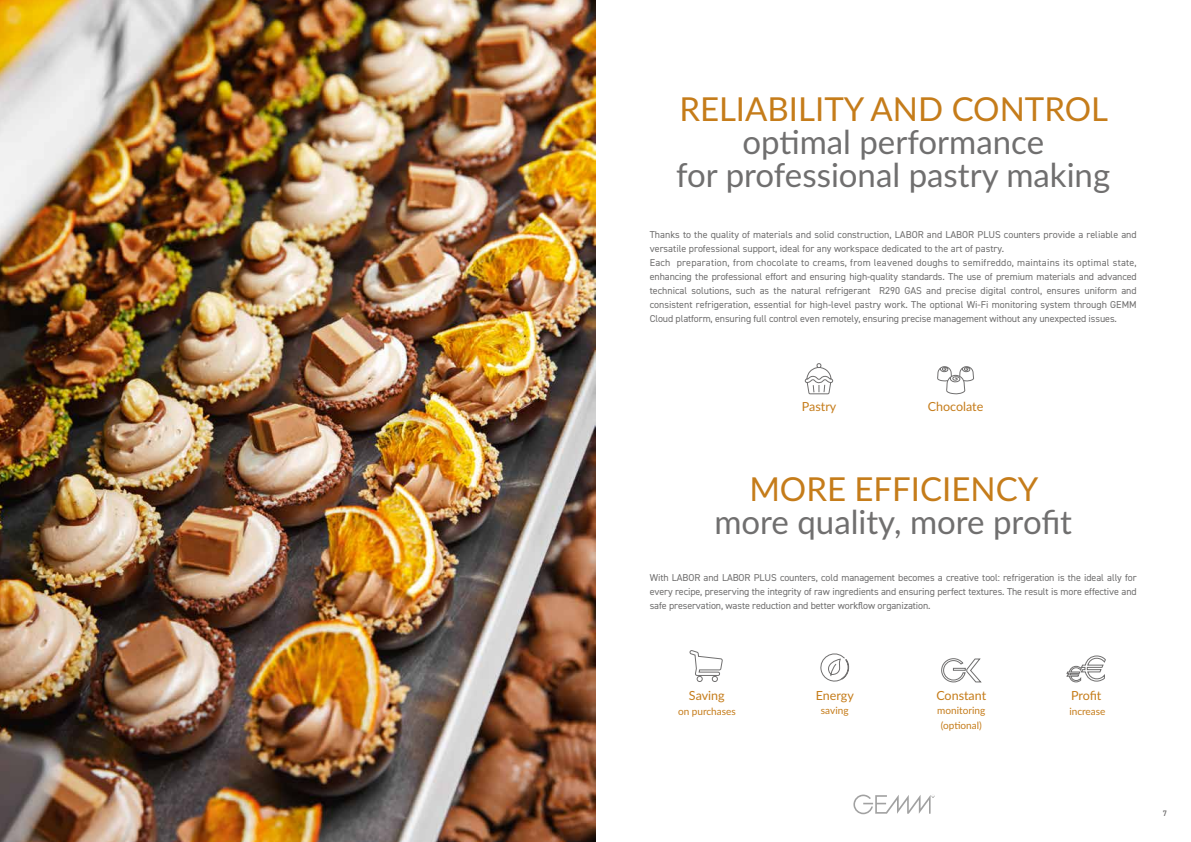
<style>
.page{position:relative;width:1191px;height:842px;background:#fff}
.page>*{position:absolute;margin:0;border:0;box-sizing:border-box;transform-origin:0 0}
.t1{font:33px/33px "Lato";color:#706f6f;text-align:center}
.t2{font:33px "Lato";color:#c57c1a}
.t3{font:12.5px "Lato";color:#c57c1a}
.t4{font:10px/14px "DIN2014";color:#706f6f}
.t5{font:10px/14.6px "Lato";color:#c57c1a;text-align:center}
.t6{font:600 8px "DIN2014";color:#706f6f}
</style>
<div class="page">
<svg style="left:853px;top:794px;width:81px;height:20px"></svg>
<img style="left:0;top:0;width:595px;height:842px">
<svg style="left:937px;top:366px;width:37px;height:28px"></svg>
<svg style="left:804px;top:363px;width:29px;height:32px"></svg>
<svg style="left:689px;top:650px;width:33px;height:32px"></svg>
<svg style="left:1066px;top:656px;width:40px;height:26px"></svg>
<svg style="left:820px;top:653px;width:30px;height:29px"></svg>
<svg style="left:941px;top:658px;width:40px;height:24px"></svg>
<h1 class="t2" style="left:679px;top:85px;width:430px">RELIABILITY AND CONTROL</h1>
<h1 class="t1" style="left:676px;top:124px;width:435px">optimal performance<br>for professional pastry making</h1>
<p class="t4" style="left:650px;top:228px;width:488px">Thanks to the quality of materials and solid construction, LABOR and LABOR PLUS counters provide a reliable and versatile professional support, ideal for any workspace dedicated to the art of pastry.<br>Each preparation, from chocolate to creams, from leavened doughs to semifreddo, maintains its optimal state, enhancing the professional effort and ensuring high-quality standards. The use of premium materials and advanced technical solutions, such as the natural refrigerant R290 GAS and precise digital control, ensures uniform and consistent refrigeration, essential for high-level pastry work. The optional Wi-Fi monitoring system through GEMM Cloud platform, ensuring full control even remotely, ensuring precise management without any unexpected issues.</p>
<p class="t3" style="left:802px;top:397px;width:36px">Pastry</p>
<p class="t3" style="left:927px;top:397px;width:57px">Chocolate</p>
<h1 class="t2" style="left:749px;top:465px;width:291px">MORE EFFICIENCY</h1>
<h1 class="t1" style="left:714px;top:504px;width:359px">more quality, more profit</h1>
<p class="t4" style="left:650px;top:571px;width:488px;text-align:justify">With LABOR and LABOR PLUS counters, cold management becomes a creative tool: refrigeration is the ideal ally for every recipe, preserving the integrity of raw ingredients and ensuring perfect textures. The result is more effective and safe preservation, waste reduction and better workflow organization.</p>
<p class="t3" style="left:689px;top:687px;width:37px">Saving</p>
<p class="t5" style="left:678px;top:703px;width:59px">on purchases</p>
<p class="t3" style="left:816px;top:686px;width:40px">Energy</p>
<p class="t5" style="left:821px;top:703px;width:29px">saving</p>
<p class="t3" style="left:936px;top:686px;width:51px">Constant</p>
<p class="t5" style="left:937px;top:703px;width:49px">monitoring (optional)</p>
<p class="t3" style="left:1071px;top:686px;width:32px">Profit</p>
<p class="t5" style="left:1069px;top:703px;width:38px">increase</p>
<p class="t6" style="left:1162px;top:807px;width:6px">7</p>
</div>
